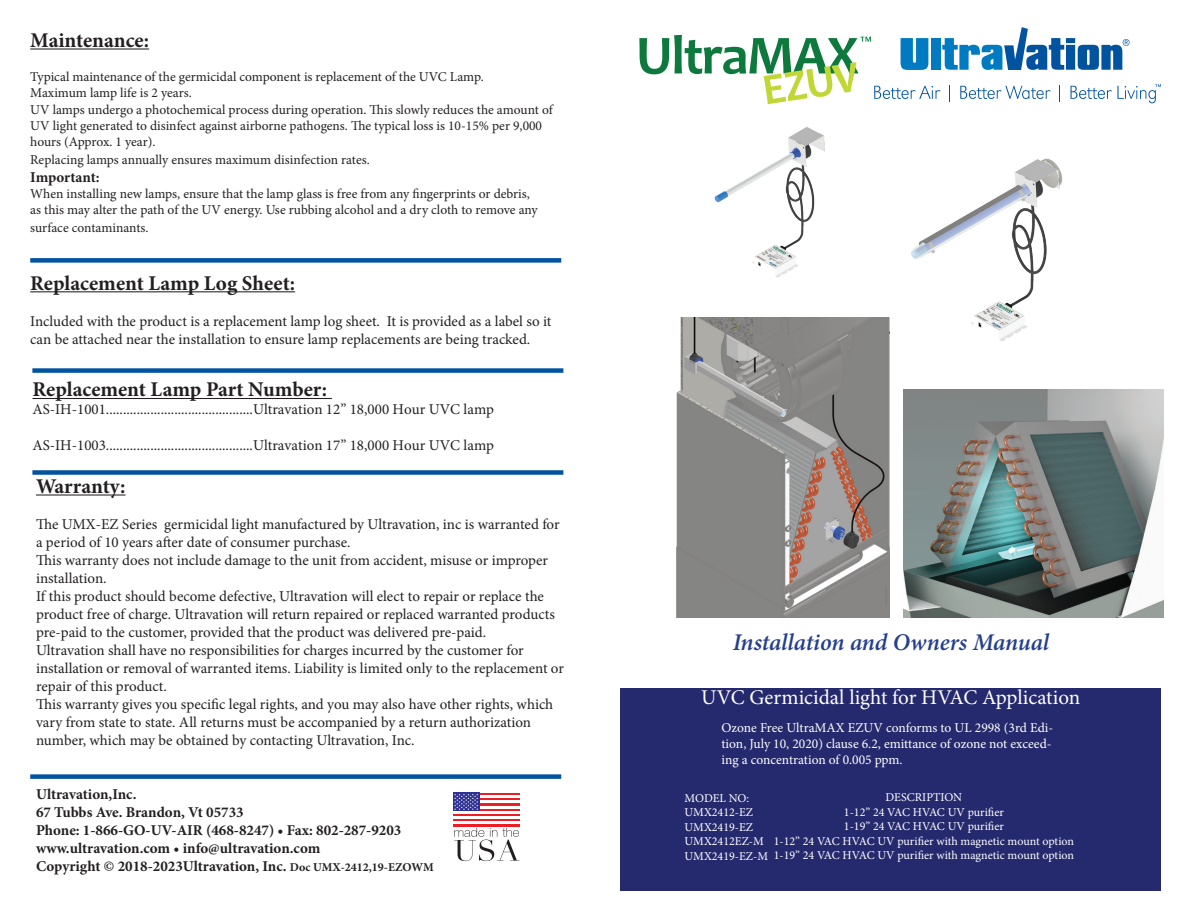
<style>
.page{position:relative;width:1188px;height:918px;background:#fff}
.page>*{position:absolute;margin:0;border:0;box-sizing:border-box;transform-origin:0 0}
.t1{font:italic 600 24px "Minion Pro";letter-spacing:-.005em;color:#253f8e}
.t2{font:700 21px "Minion Pro";letter-spacing:-.005em;color:#231f20}
.t3{font:21px "Minion Pro";color:#fff}
.t4{font:15px/18px "Minion Pro";color:#231f20}
.t5{font:700 15px/18px "Minion Pro";color:#231f20}
.t6{font:13.5px/16.2px "Minion Pro";color:#231f20}
.t7{font:13.5px/16.2px "Minion Pro";color:#fff}
.t8{font:12px/14.4px "Minion Pro";color:#fff}
.s1{font-size:12px}
</style>
<div class="page">
<hr style="left:453px;top:824px;width:66px;height:3px;background:#ee1d23">
<hr style="left:453px;top:819px;width:66px;height:2px;background:#ee1d23">
<hr style="left:453px;top:814px;width:66px;height:2px;background:#ee1d23">
<hr style="left:453px;top:808px;width:66px;height:3px;background:#ee1d23">
<hr style="left:453px;top:803px;width:66px;height:3px;background:#ee1d23">
<hr style="left:453px;top:798px;width:66px;height:3px;background:#ee1d23">
<hr style="left:453px;top:793px;width:66px;height:2px;background:#ee1d23">
<div style="left:453px;top:793px;width:27px;height:18px;background:#2e3092"></div>
<svg style="left:454px;top:794px;width:24px;height:16px"></svg>
<svg style="left:454px;top:828px;width:65px;height:33px"></svg>
<hr style="left:36px;top:494px;width:90px;height:2px;background:#231f20">
<hr style="left:32px;top:398px;width:300px;height:1px;background:#231f20">
<div style="left:32px;top:368px;width:531px;height:5px;background:#0153a0"></div>
<div style="left:32px;top:470px;width:531px;height:5px;background:#0153a0"></div>
<hr style="left:30px;top:48px;width:119px;height:2px;background:#231f20">
<div style="left:30px;top:258px;width:531px;height:5px;background:#0153a0"></div>
<div style="left:30px;top:774px;width:531px;height:5px;background:#0153a0"></div>
<hr style="left:30px;top:291px;width:265px;height:1px;background:#231f20">
<img style="left:903px;top:390px;width:261px;height:228px">
<div style="left:621px;top:688px;width:540px;height:203px;background:#25296e"></div>
<svg style="left:639px;top:27px;width:522px;height:77px"></svg>
<img style="left:676px;top:318px;width:214px;height:300px">
<img style="left:911px;top:158px;width:152px;height:183px">
<img style="left:714px;top:127px;width:111px;height:151px">
<h2 class="t2" style="left:30px;top:25px;width:120px">Maintenance:</h2>
<p class="t6" style="left:30px;top:69px;width:524px">Typical maintenance of the germicidal component is replacement of the UVC Lamp.<br>Maximum lamp life is 2 years.<br>UV lamps undergo a photochemical process during operation. This slowly reduces the amount of UV light generated to disinfect against airborne pathogens. The typical loss is 10-15% per 9,000 hours (Approx. 1 year).</p>
<p class="t6" style="left:30px;top:152px;width:341px">Replacing lamps annually ensures maximum disinfection rates.</p>
<p class="t5" style="left:30px;top:168px;width:71px">Important:</p>
<p class="t6" style="left:30px;top:186px;width:509px">When installing new lamps, ensure that the lamp glass is free from any fingerprints or debris, as this may alter the path of the UV energy. Use rubbing alcohol and a dry cloth to remove any</p>
<p class="t6" style="left:30px;top:220px;width:120px">surface contaminants.</p>
<h2 class="t2" style="left:30px;top:268px;width:266px">Replacement Lamp Log Sheet:</h2>
<p class="t4" style="left:30px;top:312px;width:523px">Included with the product is a replacement lamp log sheet. It is provided as a label so it can be attached near the installation to ensure lamp replacements are being tracked.</p>
<h2 class="t2" style="left:32px;top:375px;width:296px">Replacement Lamp Part Number:</h2>
<p class="t4" style="left:32px;top:401px;width:463px">AS-IH-1001...........................................Ultravation 12” 18,000 Hour UVC lamp</p>
<p class="t4" style="left:32px;top:437px;width:463px">AS-IH-1003...........................................Ultravation 17” 18,000 Hour UVC lamp</p>
<h2 class="t2" style="left:36px;top:471px;width:91px">Warranty:</h2>
<p class="t4" style="left:36px;top:515px;width:530px">The UMX-EZ Series germicidal light manufactured by Ultravation, inc is warranted for a period of 10 years after date of consumer purchase.<br>This warranty does not include damage to the unit from accident, misuse or improper installation.<br>If this product should become defective, Ultravation will elect to repair or replace the product free of charge. Ultravation will return repaired or replaced warranted products pre-paid to the customer, provided that the product was delivered pre-paid.<br>Ultravation shall have no responsibilities for charges incurred by the customer for installation or removal of warranted items. Liability is limited only to the replacement or repair of this product.<br>This warranty gives you specific legal rights, and you may also have other rights, which vary from state to state. All returns must be accompanied by a return authorization number, which may be obtained by contacting Ultravation, Inc.</p>
<p class="t5" style="left:36px;top:785px;width:399px">Ultravation,Inc.<br>67 Tubbs Ave. Brandon, Vt 05733<br>Phone: 1-866-GO-UV-AIR (468-8247) • Fax: 802-287-9203 www.ultravation.com • info@ultravation.com<br>Copyright © 2018-2023Ultravation, Inc. <span class="s1">Doc UMX-2412,19-EZOWM</span></p>
<h1 class="t1" style="left:733px;top:626px;width:318px">Installation and Owners Manual</h1>
<h2 class="t3" style="left:701px;top:683px;width:381px">UVC Germicidal light for HVAC Application</h2>
<p class="t7" style="left:721px;top:720px;width:333px">Ozone Free UltraMAX EZUV conforms to UL 2998 (3rd Edi&shy;tion, July 10, 2020) clause 6.2, emittance of ozone not exceed&shy;ing a concentration of 0.005 ppm.</p>
<p class="t8" style="left:685px;top:791px;width:85px">MODEL NO:<br>UMX2412-EZ<br>UMX2419-EZ<br>UMX2412EZ-M<br>UMX2419-EZ-M</p>
<p class="t8" style="left:774px;top:790px;width:302px;text-align:center">DESCRIPTION<br>1-12” 24 VAC HVAC UV purifier<br>1-19” 24 VAC HVAC UV purifier<br>1-12” 24 VAC HVAC UV purifier with magnetic mount option 1-19” 24 VAC HVAC UV purifier with magnetic mount option</p>
</div>
